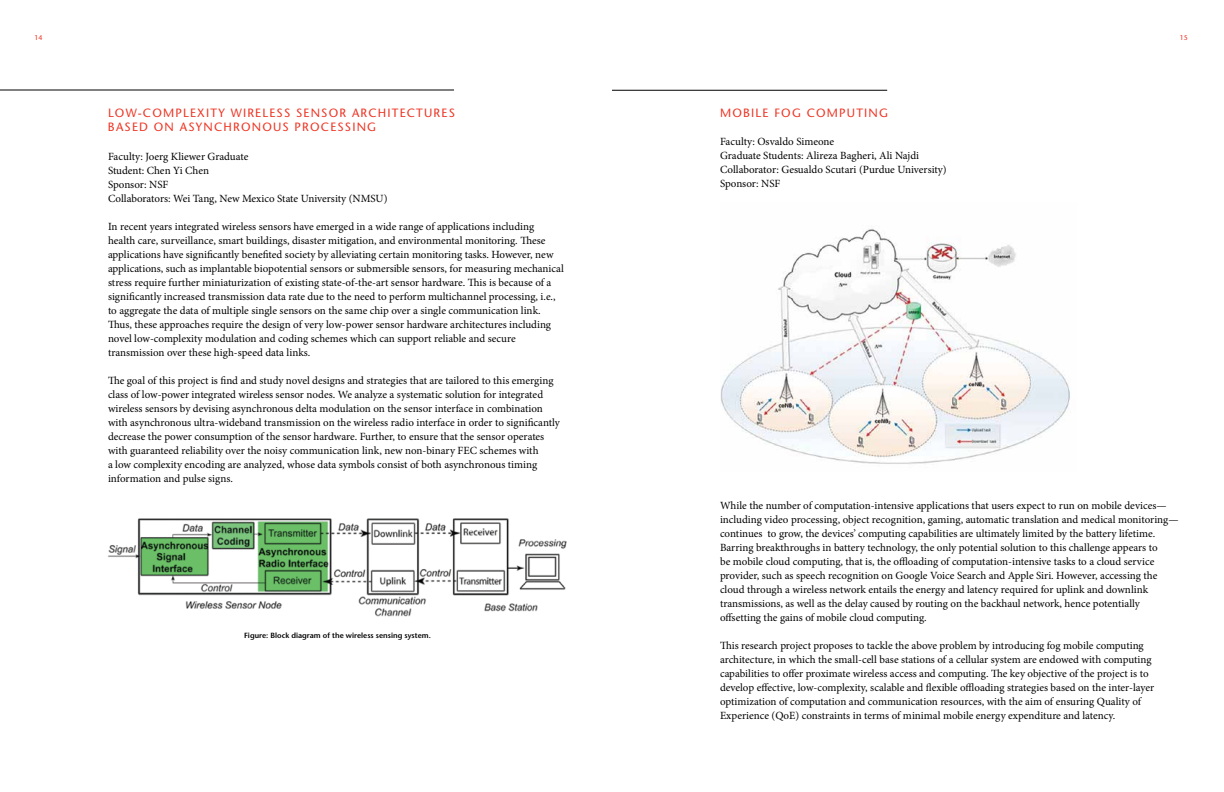
<style>
.page{position:relative;width:1224px;height:792px;background:#fff}
.page>*{position:absolute;margin:0;border:0;box-sizing:border-box;transform-origin:0 0}
.t1{font:500 12px/14.4px "Stone Sans Std";letter-spacing:.1em;color:#ee3524}
.t2{font:11px/14px "Minion Pro";color:#000}
.t3{font:600 7.5px "Stone Sans Std";color:#000}
.t4{font:500 7px "Stone Sans Std";color:#ee3524}
</style>
<div class="page">
<hr style="left:0;top:90px;width:454px;height:1px;background:#000">
<hr style="left:612px;top:90px;width:275px;height:1px;background:#000">
<img style="left:108px;top:518px;width:459px;height:99px">
<img style="left:721px;top:228px;width:349px;height:236px">
<p class="t4" style="left:35px;top:34px;width:10px">14</p>
<p class="t4" style="left:1180px;top:34px;width:10px">15</p>
<p class="t1" style="left:108px;top:105px;width:348px">LOW-COMPLEXITY WIRELESS SEN SOR ARCHITECTURES<br>BASED ON ASYNC</p>
<p class="t1" style="left:223px;top:120px;width:154px">HRONOUS PROCESSING</p>
<p class="t2" style="left:108px;top:149px;width:281px">Faculty: Joerg Kliewer Graduate<br>Student: Chen Yi Chen<br>Sponsor: NSF<br>Collaborators: Wei Tang, New Mexico State University (NMSU)</p>
<p class="t2" style="left:108px;top:219px;width:457px">In recent years integrated wireless sensors have emerged in a wide range of applications including health care, surveillance, smart buildings, disaster mitigation, and environmental monitoring. These applications have significantly benefited society by alleviating certain monitoring tasks. However, new applications, such as implantable biopotential sensors or submersible sensors, for measuring mechanical stress require further miniaturization of existing state-of-the-art sensor hardware. This is because of a significantly increased transmission data rate due to the need to perform multichannel processing, i.e., to aggregate the data of multiple single sensors on the same chip over a single communication link.<br>Thus, these approaches require the design of very low-power sensor hardware architectures including novel low-complexity modulation and coding schemes which can support reliable and secure transmission over these high-speed data links.</p>
<p class="t2" style="left:108px;top:373px;width:454px">The goal of this project is find and study novel designs and strategies that are tailored to this emerging class of low-power integrated wireless sensor nodes. We analyze a systematic solution for integrated wireless sensors by devising asynchronous delta modulation on the sensor interface in combination with asynchronous ultra-wideband transmission on the wireless radio interface in order to significantly decrease the power consumption of the sensor hardware. Further, to ensure that the sensor operates with guaranteed reliability over the noisy communication link, new non-binary FEC schemes with<br>a low complexity encoding are analyzed, whose data symbols consist of both asynchronous timing information and pulse signs.</p>
<p class="t3" style="left:244px;top:631px;width:188px">Figure: Block diagram of the wireless sensing system.</p>
<p class="t1" style="left:720px;top:105px;width:170px">MOBILE FOG COMPUTING</p>
<p class="t2" style="left:720px;top:135px;width:228px">Faculty: Osvaldo Simeone<br>Graduate Students: Alireza Bagheri, Ali Najdi Collaborator: Gesualdo Scutari (Purdue University)<br>Sponsor: NSF</p>
<p class="t2" style="left:720px;top:499px;width:460px">While the number of computation-intensive applications that users expect to run on mobile devices— including video processing, object recognition, gaming, automatic translation and medical monitoring— continues to grow, the devices’ computing capabilities are ultimately limited by the battery lifetime.<br>Barring breakthroughs in battery technology, the only potential solution to this challenge appears to<br>be mobile cloud computing, that is, the offloading of computation-intensive tasks to a cloud service provider, such as speech recognition on Google Voice Search and Apple Siri. However, accessing the cloud through a wireless network entails the energy and latency required for uplink and downlink transmissions, as well as the delay caused by routing on the backhaul network, hence potentially offsetting the gains of mobile cloud computing.</p>
<p class="t2" style="left:720px;top:639px;width:436px">This research project proposes to tackle the above problem by introducing fog mobile computing architecture, in which the small-cell base stations of a cellular system are endowed with computing capabilities to offer proximate wireless access and computing. The key objective of the project is to develop effective, low-complexity, scalable and flexible offloading strategies based on the inter-layer optimization of computation and communication resources, with the aim of ensuring Quality of Experience (QoE) constraints in terms of minimal mobile energy expenditure and latency.</p>
</div>
